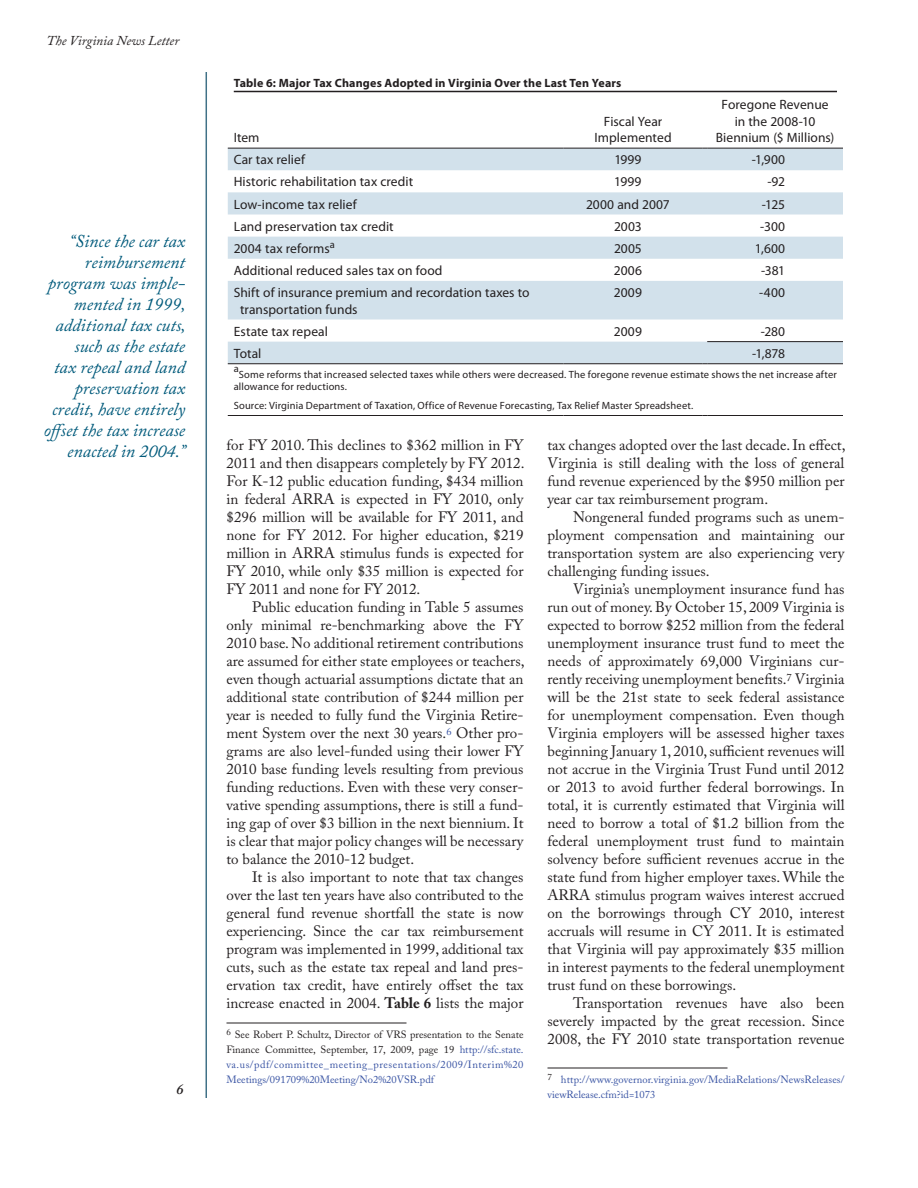
<style>
.page{position:relative;width:918px;height:1188px;background:#fff}
.page>*{position:absolute;margin:0;border:0;box-sizing:border-box;transform-origin:0 0}
.t1{font:italic 18px/21px "Adobe Caslon Pro";color:#005a7b;text-align:right}
.t2{font:15px/18px "Adobe Caslon Pro";color:#231f20;text-align:justify}
.t3{font:italic 600 15px "Adobe Caslon Pro";color:#231f20}
.t4{font:13.5px/16.5px "Myriad Pro";letter-spacing:.005em;color:#231f20;text-align:center}
.t5{font:italic 13.5px "Adobe Caslon Pro";color:#231f20}
.t6{font:700 12px "Myriad Pro";letter-spacing:.015em;color:#231f20}
.t7{font:10.5px/15px "Adobe Caslon Pro";letter-spacing:.01em;color:#3853a3;text-align:justify}
.t8{font:10.5px/12px "Myriad Pro";letter-spacing:.015em;color:#231f20}
.s1{font-weight:700}
.s2{color:#231f20}
</style>
<div class="page">
<hr style="left:206px;top:72px;width:1px;height:1026px;background:#004260">
<hr style="left:226px;top:1023px;width:180px;height:1px;background:#231f20">
<hr style="left:548px;top:1068px;width:180px;height:1px;background:#231f20">
<svg style="left:228px;top:149px;width:615px;height:214px;fill:#d2e1eb"></svg>
<hr style="left:228px;top:148px;width:335px;height:1px;background:#231f20">
<hr style="left:563px;top:148px;width:140px;height:1px;background:#231f20">
<hr style="left:707px;top:148px;width:136px;height:1px;background:#231f20">
<hr style="left:228px;top:363px;width:335px;height:1px;background:#231f20">
<hr style="left:563px;top:363px;width:140px;height:1px;background:#231f20">
<hr style="left:707px;top:363px;width:136px;height:1px;background:#231f20">
<hr style="left:228px;top:415px;width:335px;height:1px;background:#231f20">
<hr style="left:563px;top:415px;width:140px;height:1px;background:#231f20">
<hr style="left:707px;top:415px;width:136px;height:1px;background:#231f20">
<hr style="left:707px;top:341px;width:136px;height:1px;background:#231f20">
<hr style="left:234px;top:91px;width:603px;height:1px;background:#231f20">
<p class="t5" style="left:46px;top:32px;width:134px">The Virginia News Letter</p>
<p class="t1" style="left:44px;top:231px;width:143px">“Since the car tax reimbursement program was imple&shy;mented in 1999, additional tax cuts, such as the estate<br>tax repeal and land preservation tax credit, have entirely offset the tax increase enacted in 2004.”</p>
<p class="t3" style="left:176px;top:1080px;width:9px">6</p>
<p class="t6" style="left:234px;top:75px;width:389px">Table 6: Major Tax Changes Adopted in Virginia Over the Last Ten Years</p>
<p class="t4" style="left:234px;top:129px;width:27px">Item</p>
<p class="t4" style="left:595px;top:113px;width:79px">Fiscal Year<br>Implemented</p>
<p class="t4" style="left:716px;top:96px;width:120px">Foregone Revenue in the 2008-10<br>Biennium ($ Millions)</p>
<p class="t4" style="left:234px;top:151px;width:73px">Car tax relief</p>
<p class="t4" style="left:614px;top:151px;width:29px">1999</p>
<p class="t4" style="left:752px;top:151px;width:35px">-1,900</p>
<p class="t4" style="left:234px;top:173px;width:181px">Historic rehabilitation tax credit</p>
<p class="t4" style="left:614px;top:173px;width:29px">1999</p>
<p class="t4" style="left:767px;top:173px;width:19px">-92</p>
<p class="t4" style="left:234px;top:196px;width:124px">Low-income tax relief</p>
<p class="t4" style="left:586px;top:196px;width:85px">2000 and 2007</p>
<p class="t4" style="left:762px;top:196px;width:25px">-125</p>
<p class="t4" style="left:234px;top:218px;width:162px">Land preservation tax credit</p>
<p class="t4" style="left:614px;top:218px;width:29px">2003</p>
<p class="t4" style="left:760px;top:218px;width:27px">-300</p>
<p class="t4" style="left:234px;top:240px;width:103px">2004 tax reforms<sup>a</sup></p>
<p class="t4" style="left:614px;top:240px;width:29px">2005</p>
<p class="t4" style="left:755px;top:240px;width:32px">1,600</p>
<p class="t4" style="left:234px;top:262px;width:210px">Additional reduced sales tax on food</p>
<p class="t4" style="left:614px;top:262px;width:30px">2006</p>
<p class="t4" style="left:761px;top:262px;width:26px">-381</p>
<p class="t4" style="left:240px;top:284px;width:291px;text-align:left;text-indent:-6px">Shift of insurance premium and recordation taxes to transportation funds</p>
<p class="t4" style="left:614px;top:284px;width:29px">2009</p>
<p class="t4" style="left:759px;top:284px;width:27px">-400</p>
<p class="t4" style="left:234px;top:323px;width:96px">Estate tax repeal</p>
<p class="t4" style="left:614px;top:323px;width:29px">2009</p>
<p class="t4" style="left:761px;top:323px;width:26px">-280</p>
<p class="t4" style="left:234px;top:345px;width:29px">Total</p>
<p class="t4" style="left:752px;top:345px;width:35px">-1,878</p>
<p class="t8" style="left:234px;top:362px;width:7px">a</p>
<p class="t8" style="left:234px;top:368px;width:605px;text-indent:5px">Some reforms that increased selected taxes while others were decreased. The foregone revenue estimate shows the net increase after allowance for reductions.</p>
<p class="t8" style="left:234px;top:400px;width:461px">Source: Virginia Department of Taxation, Office of Revenue Forecasting, Tax Relief Master Spreadsheet.</p>
<p class="t2" style="left:226px;top:436px;width:300px">for FY 2010. This declines to $362 million in FY 2011 and then disappears completely by FY 2012.<br>For K-12 public education funding, $434 million in federal ARRA is expected in FY 2010, only $296 million will be available for FY 2011, and none for FY 2012. For higher education, $219 million in ARRA stimulus funds is expected for FY 2010, while only $35 million is expected for FY 2011 and none for FY 2012.</p>
<p class="t2" style="left:226px;top:598px;width:300px;text-indent:26px">Public education funding in Table 5 assumes only minimal re-benchmarking above the FY 2010 base. No additional retirement contributions are assumed for either state employees or teachers, even though actuarial assumptions dictate that an additional state contribution of $244 million per year is needed to fully fund the Virginia Retire&shy;ment System over the next 30 years.<sup>6</sup> Other pro&shy;grams are also level-funded using their lower FY 2010 base funding levels resulting from previous funding reductions. Even with these very conser&shy;vative spending assumptions, there is still a fund&shy;ing gap of over $3 billion in the next biennium. It is clear that major policy changes will be necessary to balance the 2010-12 budget.</p>
<p class="t2" style="left:227px;top:868px;width:299px;text-indent:26px">It is also important to note that tax changes over the last ten years have also contributed to the general fund revenue shortfall the state is now experiencing. Since the car tax reimbursement program was implemented in 1999, additional tax cuts, such as the estate tax repeal and land pres&shy;ervation tax credit, have entirely offset the tax increase enacted in 2004. <span class="s1">Table 6</span> lists the major</p>
<p class="t7" style="left:226px;top:1027px;width:299px"><sup>6</sup> <span class="s2">See Robert P. Schultz, Director of VRS presentation to the Senate Finance Committee, September, 17, 2009, page 19</span> http://sfc.state. va.us/pdf/committee_meeting_presentations/2009/Interim%20<br>Meetings/091709%20Meeting/No2%20VSR.pdf</p>
<p class="t2" style="left:548px;top:436px;width:300px">tax changes adopted over the last decade. In effect, Virginia is still dealing with the loss of general fund revenue experienced by the $950 million per year car tax reimbursement program.</p>
<p class="t2" style="left:548px;top:508px;width:299px;text-indent:26px">Nongeneral funded programs such as unem&shy;ployment compensation and maintaining our transportation system are also experiencing very challenging funding issues.</p>
<p class="t2" style="left:548px;top:580px;width:299px;text-indent:26px">Virginia’s unemployment insurance fund has run out of money. By October 15, 2009 Virginia is expected to borrow $252 million from the federal unemployment insurance trust fund to meet the needs of approximately 69,000 Virginians cur&shy;rently receiving unemployment benefits.<sup>7</sup> Virginia will be the 21st state to seek federal assistance for unemployment compensation. Even though Virginia employers will be assessed higher taxes beginning January 1, 2010, sufficient revenues will not accrue in the Virginia Trust Fund until 2012 or 2013 to avoid further federal borrowings. In total, it is currently estimated that Virginia will need to borrow a total of $1.2 billion from the federal unemployment trust fund to maintain solvency before sufficient revenues accrue in the state fund from higher employer taxes. While the ARRA stimulus program waives interest accrued on the borrowings through CY 2010, interest accruals will resume in CY 2011. It is estimated that Virginia will pay approximately $35 million in interest payments to the federal unemployment trust fund on these borrowings.</p>
<p class="t2" style="left:548px;top:994px;width:299px;text-indent:25px">Transportation revenues have also been severely impacted by the great recession. Since 2008, the FY 2010 state transportation revenue</p>
<p class="t7" style="left:548px;top:1072px;width:299px"><sup>7</sup> http://www.governor.virginia.gov/MediaRelations/NewsReleases/ viewRelease.cfm?id=1073</p>
</div>
